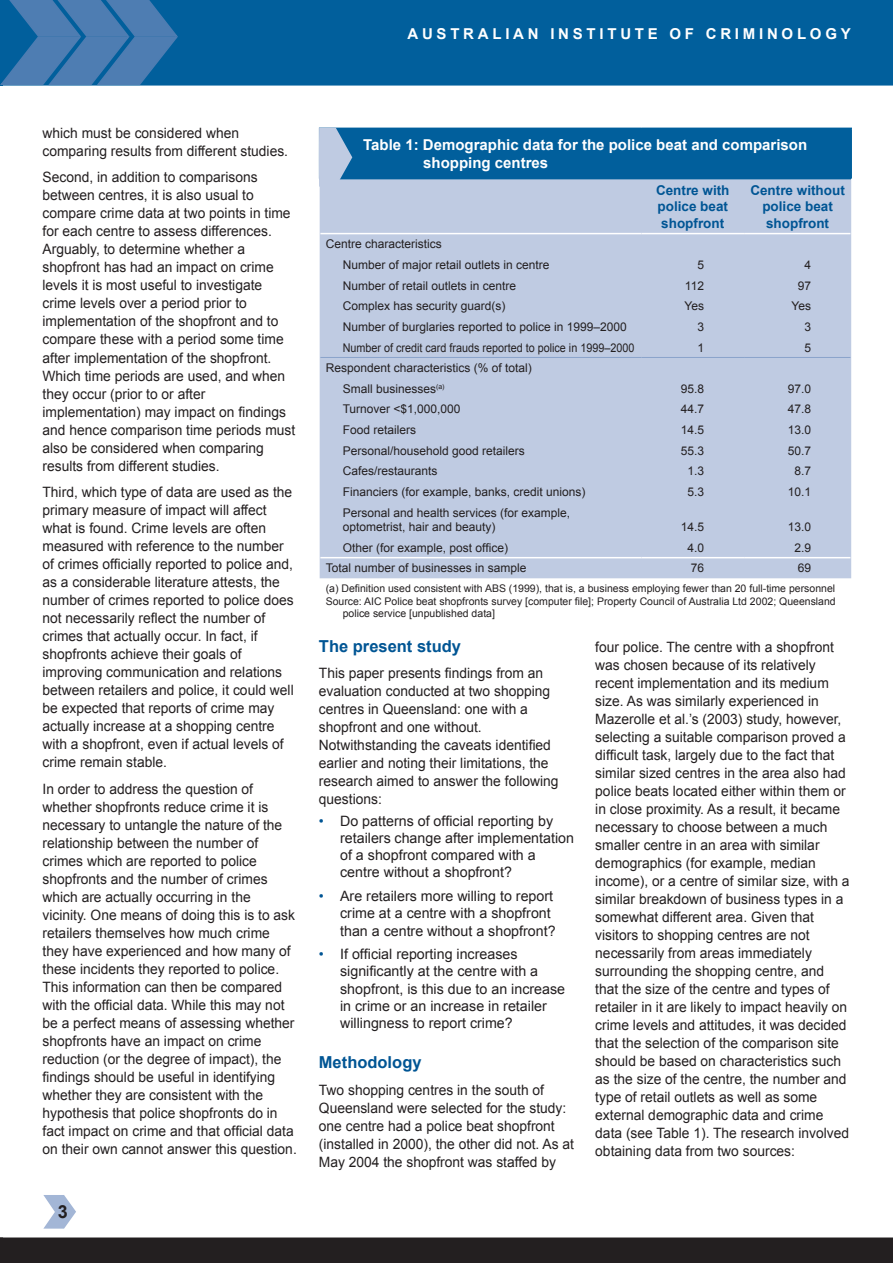
<style>
.page{position:relative;width:893px;height:1263px;background:#fff}
.page>*{position:absolute;margin:0;border:0;box-sizing:border-box;transform-origin:0 0}
.t1{font:700 18px "Arial";color:#231f20}
.t2{font:700 16.5px "Arial";color:#005594}
.t3{font:700 15px/18px "Arial";color:#fff}
.t4{font:700 15px "Arial";letter-spacing:.25em;color:#fff}
.t5{font:14.25px/18px "Arial";color:#231f20}
.t6{font:700 13.5px/16.2px "Arial";color:#005594;text-align:justify}
.t7{font:12px/20.7px "Arial";color:#231f20}
.t8{font:12px "Arial";color:#231f20;scale:.9 1}
.t9{font:10.5px "Arial";color:#231f20}
.s1{color:#005594}
</style>
<div class="page">
<div style="left:180px;top:0;width:713px;height:85px;background:#015f9c"></div>
<div style="left:0;top:1237px;width:893px;height:26px;background:#231f20"></div>
<svg style="left:0;top:0;width:180px;height:86px;background:#3875ac"></svg>
<svg style="left:43px;top:1195px;width:33px;height:33px"></svg>
<div style="left:320px;top:128px;width:531px;height:51px;background:#015f9c"></div>
<div style="left:320px;top:179px;width:531px;height:399px;background:#bfcbe2"></div>
<hr style="left:744px;top:128px;width:108px;height:1px;background:#015f9c">
<hr style="left:850px;top:129px;width:2px;height:50px;background:#015f9c">
<hr style="left:320px;top:233px;width:321px;height:1px;background:#fff">
<hr style="left:641px;top:233px;width:103px;height:1px;background:#fff">
<hr style="left:744px;top:233px;width:106px;height:1px;background:#fff">
<hr style="left:320px;top:357px;width:321px;height:1px;background:#8aa4cb">
<hr style="left:641px;top:357px;width:103px;height:1px;background:#8aa4cb">
<hr style="left:744px;top:357px;width:106px;height:1px;background:#8aa4cb">
<hr style="left:320px;top:557px;width:321px;height:1px;background:#fff">
<hr style="left:641px;top:557px;width:103px;height:1px;background:#fff">
<hr style="left:744px;top:557px;width:106px;height:1px;background:#fff">
<svg style="left:319px;top:128px;width:33px;height:59px"></svg>
<p class="t4" style="left:407px;top:23px;width:445px">AUSTRALIAN INSTITUTE OF CRIMINOLOGY</p>
<p class="t5" style="left:43px;top:124px;width:247px">which must be considered when comparing results from different studies.</p>
<p class="t5" style="left:43px;top:169px;width:254px">Second, in addition to comparisons between centres, it is also usual to compare crime data at two points in time for each centre to assess differences.<br>Arguably, to determine whether a shopfront has had an impact on crime levels it is most useful to investigate crime levels over a period prior to implementation of the shopfront and to compare these with a period some time after implementation of the shopfront.<br>Which time periods are used, and when they occur (prior to or after implementation) may impact on findings and hence comparison time periods must also be considered when comparing results from different studies.</p>
<p class="t5" style="left:43px;top:483px;width:253px">Third, which type of data are used as the primary measure of impact will affect what is found. Crime levels are often measured with reference to the number of crimes officially reported to police and, as a considerable literature attests, the number of crimes reported to police does not necessarily reflect the number of crimes that actually occur. In fact, if shopfronts achieve their goals of improving communication and relations between retailers and police, it could well be expected that reports of crime may actually increase at a shopping centre with a shopfront, even if actual levels of crime remain stable.</p>
<p class="t5" style="left:43px;top:780px;width:256px">In order to address the question of whether shopfronts reduce crime it is necessary to untangle the nature of the relationship between the number of crimes which are reported to police shopfronts and the number of crimes which are actually occurring in the vicinity. One means of doing this is to ask retailers themselves how much crime they have experienced and how many of these incidents they reported to police.<br>This information can then be compared with the official data. While this may not be a perfect means of assessing whether shopfronts have an impact on crime reduction (or the degree of impact), the findings should be useful in identifying whether they are consistent with the hypothesis that police shopfronts do in fact impact on crime and that official data on their own cannot answer this question.</p>
<p class="t1" style="left:58px;top:1200px;width:12px">3</p>
<p class="t3" style="left:423px;top:137px;width:385px;text-indent:-60px">Table 1: Demographic data for the police beat and comparison shopping centres</p>
<p class="t6" style="left:656px;top:183px;width:75px">Centre with police beat shopfront</p>
<p class="t6" style="left:750px;top:183px;width:96px;text-align:center">Centre without police beat shopfront</p>
<p class="t7" style="left:343px;top:234px;width:208px;text-indent:-17px">Centre characteristics<br>Number of major retail outlets in centre</p>
<p class="t7" style="left:697px;top:254px;width:8px">5</p>
<p class="t7" style="left:804px;top:254px;width:8px">4</p>
<p class="t7" style="left:343px;top:275px;width:175px">Number of retail outlets in centre</p>
<p class="t7" style="left:685px;top:275px;width:21px">112</p>
<p class="t7" style="left:798px;top:275px;width:15px">97</p>
<p class="t7" style="left:343px;top:296px;width:164px">Complex has security guard(s)</p>
<p class="t7" style="left:684px;top:296px;width:21px">Yes</p>
<p class="t7" style="left:792px;top:296px;width:21px">Yes</p>
<p class="t7" style="left:343px;top:316px;width:286px">Number of burglaries reported to police in 1999–2000</p>
<p class="t7" style="left:697px;top:316px;width:8px">3</p>
<p class="t7" style="left:804px;top:316px;width:8px">3</p>
<p class="t8" style="left:343px;top:339px;width:326px">Number of credit card frauds reported to police in 1999–2000</p>
<p class="t7" style="left:697px;top:337px;width:8px">1</p>
<p class="t7" style="left:804px;top:337px;width:8px">5</p>
<p class="t7" style="left:343px;top:358px;width:191px;text-indent:-17px">Respondent characteristics (% of total)<br>Small businesses<sup>(a)</sup></p>
<p class="t7" style="left:681px;top:378px;width:25px">95.8</p>
<p class="t7" style="left:788px;top:378px;width:25px">97.0</p>
<p class="t7" style="left:343px;top:399px;width:119px">Turnover &lt;$1,000,000</p>
<p class="t7" style="left:681px;top:399px;width:25px">44.7</p>
<p class="t7" style="left:788px;top:399px;width:25px">47.8</p>
<p class="t7" style="left:343px;top:420px;width:75px">Food retailers</p>
<p class="t7" style="left:681px;top:420px;width:25px">14.5</p>
<p class="t7" style="left:788px;top:420px;width:25px">13.0</p>
<p class="t7" style="left:343px;top:440px;width:184px">Personal/household good retailers</p>
<p class="t7" style="left:681px;top:440px;width:25px">55.3</p>
<p class="t7" style="left:788px;top:440px;width:25px">50.7</p>
<p class="t7" style="left:343px;top:461px;width:96px">Cafes/restaurants</p>
<p class="t7" style="left:687px;top:461px;width:18px">1.3</p>
<p class="t7" style="left:794px;top:461px;width:18px">8.7</p>
<p class="t7" style="left:343px;top:482px;width:244px">Financiers (for example, banks, credit unions)</p>
<p class="t7" style="left:687px;top:482px;width:18px">5.3</p>
<p class="t7" style="left:788px;top:482px;width:25px">10.1</p>
<p class="t7" style="left:343px;top:505px;width:229px;line-height:14.4px">Personal and health services (for example, optometrist, hair and beauty)</p>
<p class="t7" style="left:681px;top:517px;width:25px">14.5</p>
<p class="t7" style="left:788px;top:517px;width:25px">13.0</p>
<p class="t7" style="left:343px;top:537px;width:167px">Other (for example, post office)</p>
<p class="t7" style="left:687px;top:537px;width:18px">4.0</p>
<p class="t7" style="left:794px;top:537px;width:18px">2.9</p>
<p class="t7" style="left:326px;top:558px;width:202px">Total number of businesses in sample</p>
<p class="t7" style="left:691px;top:558px;width:15px">76</p>
<p class="t7" style="left:798px;top:558px;width:15px">69</p>
<p class="t9" style="left:326px;top:581px;width:511px">(a) Definition used consistent with ABS (1999), that is, a business employing fewer than 20 full-time personnel</p>
<p class="t9" style="left:326px;top:594px;width:512px">Source: AIC Police beat shopfronts survey [computer file]; Property Council of Australia Ltd 2002; Queensland</p>
<p class="t9" style="left:343px;top:607px;width:154px">police service [unpublished data]</p>
<p class="t2" style="left:319px;top:635px;width:144px">The present study</p>
<p class="t5" style="left:319px;top:664px;width:241px">This paper presents findings from an evaluation conducted at two shopping centres in Queensland: one with a shopfront and one without.<br>Notwithstanding the caveats identified earlier and noting their limitations, the research aimed to answer the following questions:</p>
<p class="t5" style="left:340px;top:812px;width:235px;line-height:17.2px;text-indent:-21px"><span class="s1">•</span> Do patterns of official reporting by retailers change after implementation of a shopfront compared with a centre without a shopfront?</p>
<p class="t5" style="left:340px;top:887px;width:217px;line-height:17.2px;text-indent:-21px"><span class="s1">•</span> Are retailers more willing to report crime at a centre with a shopfront than a centre without a shopfront?</p>
<p class="t5" style="left:340px;top:946px;width:226px;line-height:17.2px;text-indent:-21px"><span class="s1">•</span> If official reporting increases significantly at the centre with a shopfront, is this due to an increase in crime or an increase in retailer willingness to report crime?</p>
<p class="t2" style="left:319px;top:1051px;width:104px">Methodology</p>
<p class="t5" style="left:319px;top:1081px;width:257px">Two shopping centres in the south of Queensland were selected for the study: one centre had a police beat shopfront (installed in 2000), the other did not. As at May 2004 the shopfront was staffed by</p>
<p class="t5" style="left:595px;top:638px;width:256px">four police. The centre with a shopfront was chosen because of its relatively recent implementation and its medium size. As was similarly experienced in Mazerolle et al.’s (2003) study, however, selecting a suitable comparison proved a difficult task, largely due to the fact that similar sized centres in the area also had police beats located either within them or in close proximity. As a result, it became necessary to choose between a much smaller centre in an area with similar demographics (for example, median income), or a centre of similar size, with a similar breakdown of business types in a somewhat different area. Given that visitors to shopping centres are not necessarily from areas immediately surrounding the shopping centre, and that the size of the centre and types of retailer in it are likely to impact heavily on crime levels and attitudes, it was decided that the selection of the comparison site should be based on characteristics such as the size of the centre, the number and type of retail outlets as well as some external demographic data and crime data (see Table 1). The research involved obtaining data from two sources:</p>
</div>
